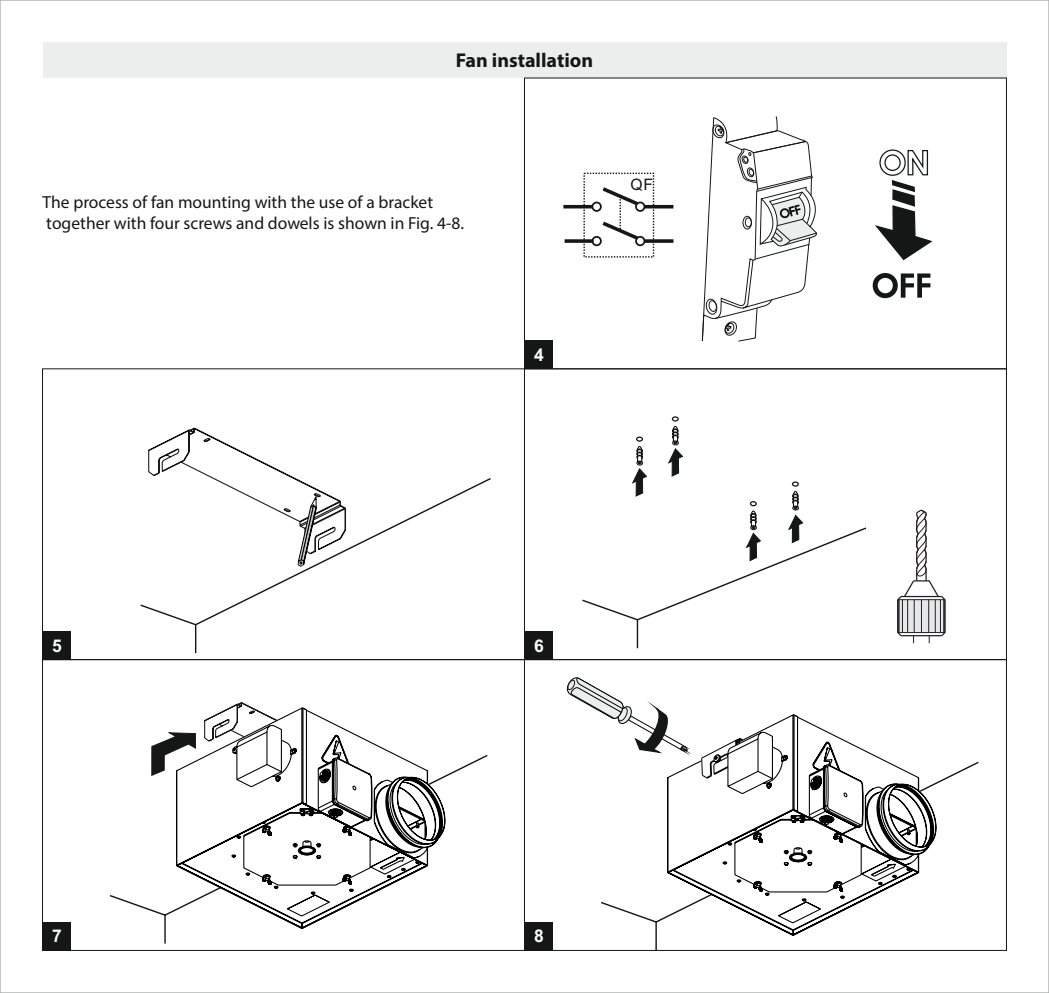
<style>
.page{position:relative;width:1049px;height:993px;background:#fff}
.page>*{position:absolute;margin:0;border:0;box-sizing:border-box;transform-origin:0 0}
.t1{font:700 20px "Myriad Pro";color:#151616}
.t2{font:17.5px/21px "Myriad Pro";color:#151616}
.t3{font:700 17.5px "Arial";color:#fff}
.t4{font:15.75px "Arial";color:#151616}
</style>
<div class="page">
<div style="left:43px;top:43px;width:963px;height:35px;background:#eceded"></div>
<div style="left:43px;top:631px;width:28px;height:28px;background:#151616"></div>
<div style="left:524px;top:921px;width:29px;height:29px;background:#151616"></div>
<div style="left:43px;top:921px;width:28px;height:29px;background:#151616"></div>
<div style="left:524px;top:340px;width:29px;height:29px;background:#151616"></div>
<div style="left:524px;top:631px;width:29px;height:28px;background:#151616"></div>
<div style="left:524px;top:368px;width:483px;height:291px;border:1px solid #151616"></div>
<svg style="left:591px;top:187px;width:55px;height:60px"></svg>
<hr style="left:563px;top:205px;width:29px;height:3px;background:#151616">
<svg style="left:564px;top:239px;width:29px;height:4px"></svg>
<hr style="left:644px;top:205px;width:29px;height:3px;background:#151616">
<svg style="left:644px;top:239px;width:29px;height:4px"></svg>
<div style="left:583px;top:172px;width:71px;height:85px;border:1px dashed #151616"></div>
<svg style="left:875px;top:149px;width:58px;height:112px"></svg>
<svg style="left:873px;top:273px;width:57px;height:25px"></svg>
<svg style="left:702px;top:116px;width:116px;height:225px"></svg>
<svg style="left:897px;top:509px;width:49px;height:134px"></svg>
<hr style="left:897px;top:599px;width:1px;height:33px;background:#231f20">
<hr style="left:944px;top:599px;width:1px;height:33px;background:#231f20">
<svg style="left:582px;top:416px;width:285px;height:233px"></svg>
<svg style="left:567px;top:677px;width:99px;height:77px"></svg>
<svg style="left:109px;top:754px;width:379px;height:190px"></svg>
<svg style="left:140px;top:604px;width:57px;height:50px"></svg>
<svg style="left:194px;top:478px;width:297px;height:148px"></svg>
<svg style="left:599px;top:761px;width:381px;height:190px"></svg>
<svg style="left:666px;top:714px;width:271px;height:222px"></svg>
<svg style="left:175px;top:739px;width:271px;height:190px"></svg>
<svg style="left:151px;top:732px;width:45px;height:43px"></svg>
<svg style="left:148px;top:427px;width:199px;height:140px"></svg>
<svg style="left:203px;top:702px;width:162px;height:103px"></svg>
<svg style="left:701px;top:714px;width:98px;height:80px"></svg>
<p class="t1" style="left:456px;top:52px;width:139px">Fan installation</p>
<p class="t2" style="left:43px;top:193px;width:423px">The process of fan mounting with the use of a bracket together with four screws and dowels is shown in Fig. 4-8.</p>
<p class="t4" style="left:630px;top:178px;width:24px">QF</p>
<p class="t3" style="left:534px;top:348px;width:11px">4</p>
<p class="t3" style="left:52px;top:638px;width:11px">5</p>
<p class="t3" style="left:534px;top:638px;width:11px">6</p>
<p class="t3" style="left:52px;top:929px;width:11px">7</p>
<p class="t3" style="left:534px;top:929px;width:11px">8</p>
</div>
